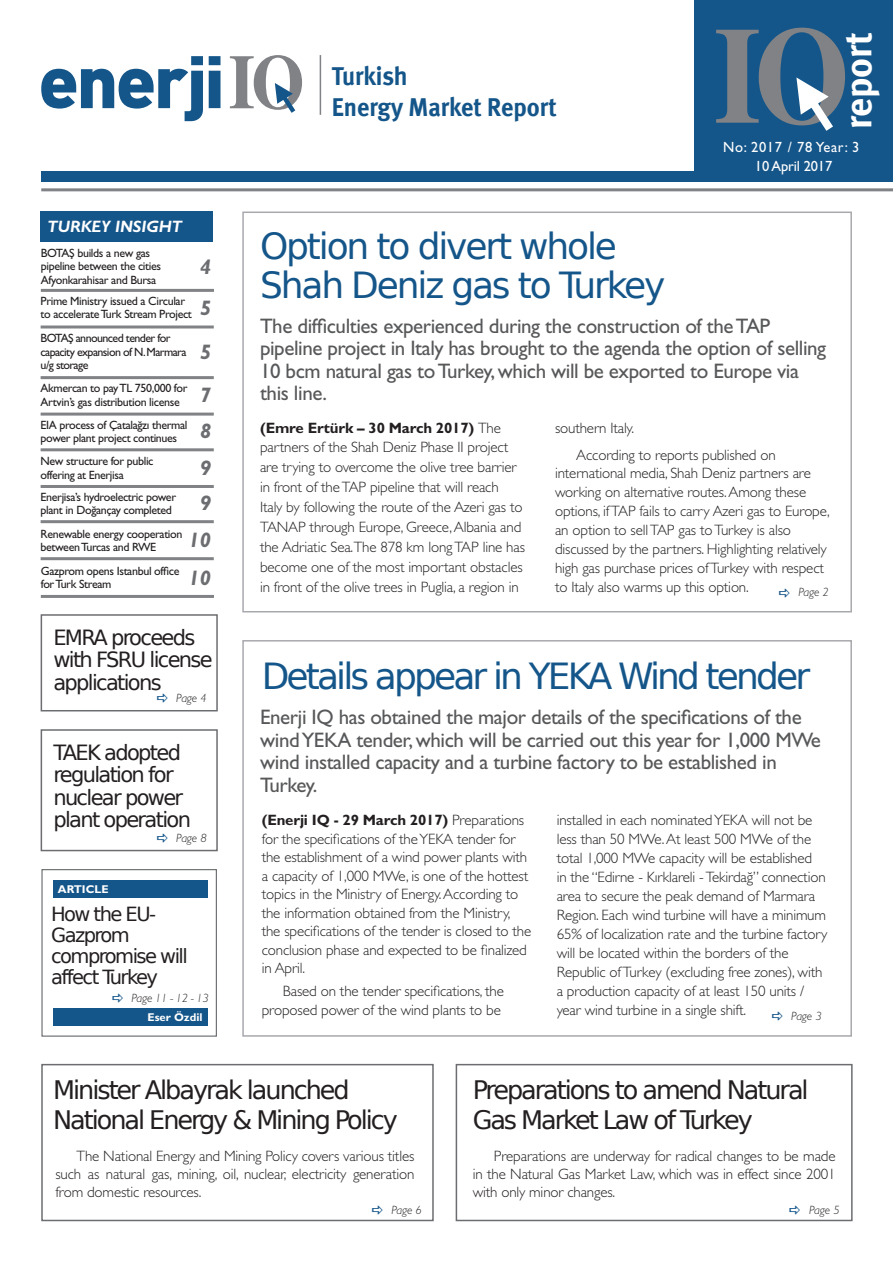
<style>
.page{position:relative;width:893px;height:1263px;background:#fff}
.page>*{position:absolute;margin:0;border:0;box-sizing:border-box;transform-origin:0 0}
.t1{font:37.95px "Meta Bold Turk";color:#fff}
.t2{font:36px/39px "Bitstream Vera Sans";letter-spacing:-.06em;color:#15568a}
.t3{font:36px "Bitstream Vera Sans";letter-spacing:-.08em;color:#15568a}
.t4{font:25.8px "Meta Bold Turk";color:#15568a;scale:.94 1}
.t5{font:25.5px/30px "Bitstream Vera Sans";letter-spacing:-.08em;color:#231f20}
.t6{font:21px/22.5px "Gill Sans Std";letter-spacing:-.02em;color:#57585a}
.t7{font:21px/22.5px "Bitstream Vera Sans";letter-spacing:-.08em;color:#231f20}
.t8{font:italic 700 21px/36.2px "Gill Sans Std";color:#6c6d70;text-align:center}
.t9{font:19.5px/21px "Bitstream Vera Sans";letter-spacing:-.08em;color:#231f20}
.t10{font:italic 700 16.5px "Gill Sans Std";color:#fff}
.t11{font:300 15px/19px "Gill Sans Std";letter-spacing:-.01em;color:#231f20}
.t12{font:14.85px/18.9px "Gill Sans Std";letter-spacing:-.01em;color:#fff;text-align:center}
.t13{font:12px/13.5px "Gill Sans Std";letter-spacing:-.03em;color:#231f20}
.t14{font:12px/13.5px "Gill Sans Std";letter-spacing:-.05em;color:#231f20}
.t15{font:italic 300 12px "Gill Sans Std";letter-spacing:-.01em;color:#231f20}
.t16{font:700 11.25px "Gill Sans Std";color:#fff}
.s1{font-weight:700}
</style>
<div class="page">
<div style="left:41px;top:171px;width:852px;height:11px;background:#15568a"></div>
<div style="left:41px;top:188px;width:852px;height:3px;border:2px solid #808285"></div>
<svg style="left:41px;top:56px;width:162px;height:65px"></svg>
<svg style="left:209px;top:56px;width:11px;height:52px"></svg>
<svg style="left:230px;top:55px;width:72px;height:58px"></svg>
<hr style="left:320px;top:55px;width:1px;height:60px;background:#808285">
<div style="left:694px;top:0;width:199px;height:176px;background:#15568a"></div>
<svg style="left:716px;top:28px;width:129px;height:103px"></svg>
<div style="left:456px;top:1064px;width:397px;height:157px;border:2px solid #6c6d70"></div>
<div style="left:41px;top:1064px;width:393px;height:157px;border:2px solid #6c6d70"></div>
<div style="left:41px;top:289px;width:173px;height:3px;border:2px solid #808285"></div>
<div style="left:41px;top:212px;width:172px;height:30px;background:#15568a"></div>
<div style="left:41px;top:325px;width:173px;height:3px;border:2px solid #808285"></div>
<div style="left:41px;top:376px;width:173px;height:3px;border:2px solid #808285"></div>
<div style="left:41px;top:413px;width:173px;height:3px;border:2px solid #808285"></div>
<div style="left:41px;top:448px;width:173px;height:3px;border:2px solid #808285"></div>
<div style="left:41px;top:485px;width:173px;height:3px;border:2px solid #808285"></div>
<div style="left:41px;top:520px;width:173px;height:3px;border:2px solid #808285"></div>
<div style="left:41px;top:557px;width:173px;height:3px;border:2px solid #808285"></div>
<div style="left:41px;top:595px;width:173px;height:3px;border:2px solid #808285"></div>
<div style="left:242px;top:640px;width:610px;height:397px;border:2px solid #a8a9ad"></div>
<div style="left:242px;top:212px;width:610px;height:400px;border:2px solid #a8a9ad"></div>
<div style="left:41px;top:614px;width:177px;height:97px;border:2px solid #6c6d70"></div>
<div style="left:41px;top:729px;width:177px;height:122px;border:2px solid #6c6d70"></div>
<div style="left:41px;top:869px;width:176px;height:168px;border:1px solid #6c6d70"></div>
<div style="left:53px;top:880px;width:154px;height:17px;background:#15568a"></div>
<div style="left:53px;top:1008px;width:154px;height:17px;background:#15568a"></div>
<p class="t10" style="left:48px;top:217px;width:136px">TURKEY INSIGHT</p>
<p class="t13" style="left:41px;top:246px;width:122px">BOTAŞ builds a new gas pipeline between the cities<br>Afyonkarahisar and Bursa</p>
<h3 class="t8" style="left:200px;top:248px;width:13px">4</h3>
<p class="t13" style="left:41px;top:294px;width:172px">Prime Ministry issued a Circular<br>to accelerate Turk Stream Project <sup>5</sup></p>
<p class="t14" style="left:41px;top:332px;width:147px">BOTAŞ announced tender for capacity expansion of N. Marmara u/g storage</p>
<h3 class="t8" style="left:200px;top:334px;width:13px">5</h3>
<p class="t13" style="left:41px;top:382px;width:148px">Akmercan to pay TL 750,000 for<br>Artvin’s gas distribution license</p>
<p class="t13" style="left:41px;top:418px;width:148px">EIA process of Çatalağzı thermal power plant project continues</p>
<h3 class="t8" style="left:200px;top:377px;width:13px">7</h3>
<h3 class="t8" style="left:200px;top:413px;width:13px">8</h3>
<p class="t13" style="left:41px;top:455px;width:114px">New structure for public offering at Enerjisa</p>
<p class="t13" style="left:41px;top:490px;width:137px">Enerjisa’s hydroelectric power plant in Doğançay completed</p>
<p class="t13" style="left:41px;top:527px;width:143px">Renewable energy cooperation between Turcas and RWE</p>
<h3 class="t8" style="left:189px;top:450px;width:24px">9<br>9<br>10</h3>
<p class="t13" style="left:41px;top:564px;width:140px">Gazprom opens Istanbul office for Turk Stream</p>
<h3 class="t8" style="left:189px;top:560px;width:24px">10</h3>
<h3 class="t7" style="left:53px;top:626px;width:161px">EMRA proceeds with FSRU license applications</h3>
<p class="t15" style="left:176px;top:691px;width:32px">Page 4</p>
<h3 class="t7" style="left:53px;top:741px;width:139px">TAEK adopted regulation for nuclear power plant operation</h3>
<p class="t15" style="left:176px;top:831px;width:32px">Page 8</p>
<p class="t16" style="left:58px;top:882px;width:52px">ARTICLE</p>
<h3 class="t9" style="left:51px;top:904px;width:138px">How the EU-<br>Gazprom compromise will affect Turkey</h3>
<p class="t15" style="left:132px;top:991px;width:79px">Page 11 - 12 - 13</p>
<p class="t16" style="left:148px;top:1010px;width:57px">Eser Özdil</p>
<h3 class="t4" style="left:332px;top:61px;width:82px">Turkish</h3>
<h3 class="t4" style="left:332px;top:92px;width:241px">Energy Market Report</h3>
<h2 class="t2" style="left:260px;top:227px;width:407px">Option to divert whole<br>Shah Deniz gas to Turkey</h2>
<h1 class="t1" style="left:836px;top:129px;width:98px;rotate:-90deg">report</h1>
<p class="t12" style="left:723px;top:138px;width:138px">No: 2017 / 78 Year: 3<br>10 April 2017</p>
<h3 class="t6" style="left:260px;top:315px;width:568px">The difficulties experienced during the construction of the TAP pipeline project in Italy has brought to the agenda the option of selling 10 bcm natural gas to Turkey, which will be exported to Europe via this line.</h3>
<p class="t11" style="left:260px;top:418px;width:266px;line-height:19.8px"><span class="s1">(Emre Ertürk – 30 March 2017)</span> The partners of the Shah Deniz Phase II project are trying to overcome the olive tree barrier in front of the TAP pipeline that will reach<br>Italy by following the route of the Azeri gas to TANAP through Europe, Greece, Albania and the Adriatic Sea.The 878 km long TAP line has become one of the most important obstacles in front of the olive trees in Puglia, a region in</p>
<p class="t11" style="left:576px;top:414px;width:201px;line-height:27.2px;text-indent:-21px">southern Italy.<br>According to reports published on</p>
<p class="t11" style="left:555px;top:464px;width:276px">international media, Shah Deniz partners are working on alternative routes. Among these options, if TAP fails to carry Azeri gas to Europe, an option to sell TAP gas to Turkey is also discussed by the partners. Highlighting relatively high gas purchase prices of Turkey with respect to Italy also warms up this option.</p>
<p class="t15" style="left:798px;top:586px;width:32px">Page 2</p>
<h2 class="t3" style="left:262px;top:655px;width:550px">Details appear in YEKA Wind tender</h2>
<h3 class="t6" style="left:260px;top:706px;width:562px">Enerji IQ has obtained the major details of the specifications of the wind YEKA tender, which will be carried out this year for 1,000 MWe wind installed capacity and a turbine factory to be established in Turkey.</h3>
<p class="t11" style="left:262px;top:811px;width:271px;line-height:18.6px"><span class="s1">(Enerji IQ - 29 March 2017)</span> Preparations for the specifications of the YEKA tender for the establishment of a wind power plants with a capacity of 1,000 MWe, is one of the hottest topics in the Ministry of Energy. According to the information obtained from the Ministry, the specifications of the tender is closed to the conclusion phase and expected to be finalized in April.</p>
<p class="t11" style="left:262px;top:982px;width:244px;line-height:18.6px;text-align:right">Based on the tender specifications, the proposed power of the wind plants to be</p>
<p class="t11" style="left:557px;top:810px;width:272px">installed in each nominated YEKA will not be less than 50 MWe. At least 500 MWe of the total 1,000 MWe capacity will be established<br>in the “Edirne - Kırklareli - Tekirdağ” connection area to secure the peak demand of Marmara Region. Each wind turbine will have a minimum 65% of localization rate and the turbine factory will be located within the borders of the Republic of Turkey (excluding free zones), with a production capacity of at least 150 units / year wind turbine in a single shift.</p>
<p class="t15" style="left:791px;top:1009px;width:32px">Page 3</p>
<h3 class="t5" style="left:53px;top:1075px;width:346px">Minister Albayrak launched<br>National Energy &amp; Mining Policy</h3>
<p class="t11" style="left:55px;top:1147px;width:360px;line-height:18px;text-align:justify;text-indent:21px">The National Energy and Mining Policy covers various titles such as natural gas, mining, oil, nuclear, electricity generation from domestic resources.</p>
<p class="t15" style="left:391px;top:1203px;width:32px">Page 6</p>
<p class="t15" style="left:809px;top:1203px;width:32px">Page 5</p>
<h3 class="t5" style="left:473px;top:1075px;width:338px">Preparations to amend Natural<br>Gas Market Law of Turkey</h3>
<p class="t11" style="left:473px;top:1147px;width:364px;line-height:18px;text-align:justify;text-indent:21px">Preparations are underway for radical changes to be made in the Natural Gas Market Law, which was in effect since 2001 with only minor changes.</p>
</div>
